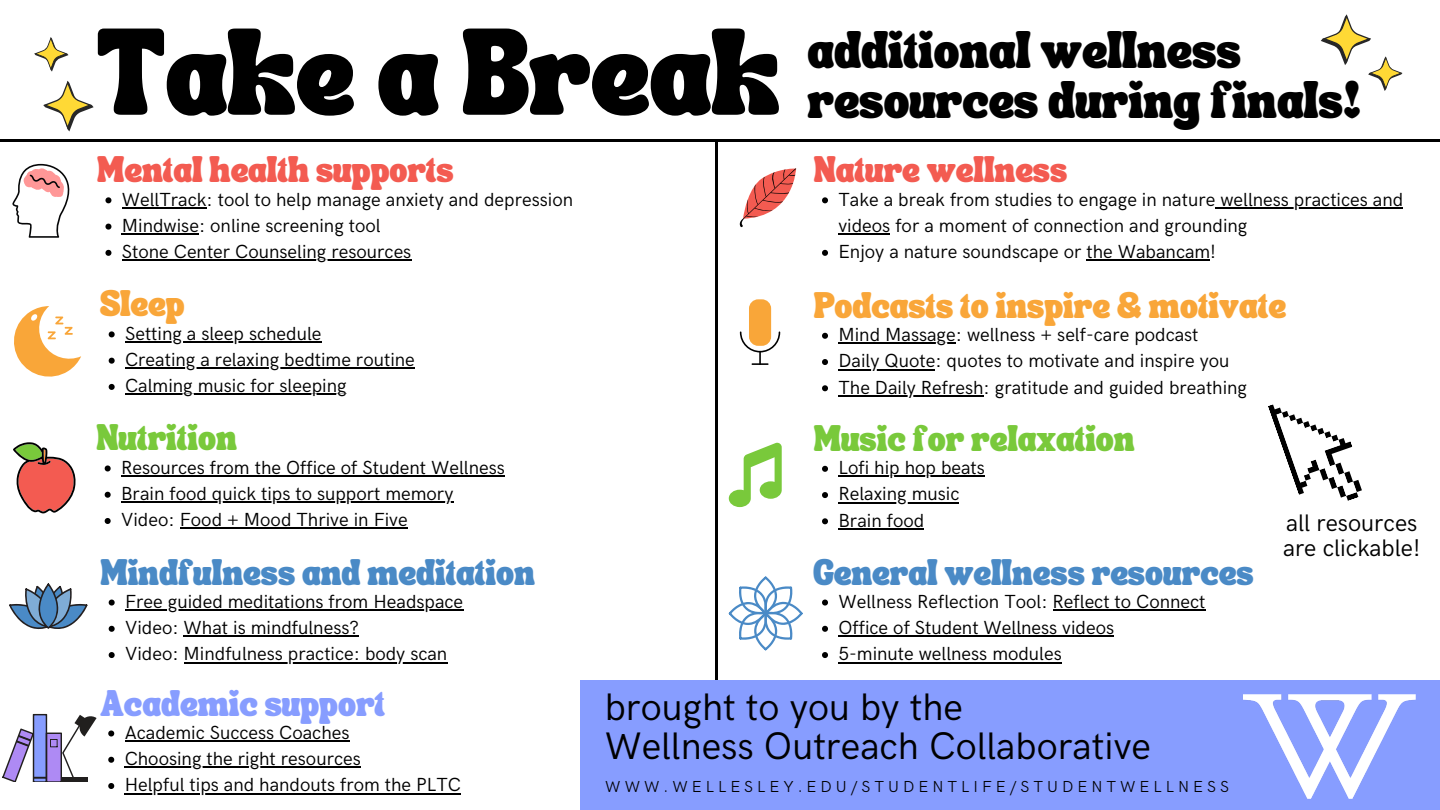
<style>
.page{position:relative;width:1440px;height:810px;background:#fff}
.page>*{position:absolute;margin:0;border:0;box-sizing:border-box;transform-origin:0 0}
.t1{font:59.9px "TANSONGBIRD";color:#000}
.t2{font:38.5px "HK Grotesk";color:#000}
.t3{font:25.7px/50.1px "TANSONGBIRD";color:#000}
.t4{font:24px "HK Grotesk";color:#000}
.t5{font:19px/26.2px "HK Grotesk";color:#000}
.t6{font:18px "TANSONGBIRD";color:#4a8ac6}
.t7{font:18px "TANSONGBIRD";color:#f35b51}
.t8{font:18px "TANSONGBIRD";color:#f9a639}
.t9{font:18px "TANSONGBIRD";color:#79c93b}
.t10{font:18px "TANSONGBIRD";color:#879dff}
.t11{font:16px "HK Grotesk Pro";letter-spacing:.25em;color:#000}
</style>
<div class="page">
<hr style="left:0;top:139px;width:1440px;height:3px;background:#000">
<hr style="left:715px;top:140px;width:2px;height:670px;background:#000">
<div style="left:580px;top:680px;width:860px;height:130px;background:#879dff"></div>
<img style="left:1243px;top:694px;width:173px;height:104px">
<svg style="left:9px;top:583px;width:79px;height:46px"></svg>
<svg style="left:109px;top:600px;width:6px;height:6px"></svg>
<hr style="left:125px;top:609px;width:338px;height:2px;background:#000">
<svg style="left:109px;top:626px;width:6px;height:6px"></svg>
<hr style="left:184px;top:636px;width:175px;height:1px;background:#000">
<svg style="left:109px;top:652px;width:6px;height:6px"></svg>
<hr style="left:184px;top:662px;width:263px;height:1px;background:#000">
<svg style="left:13px;top:442px;width:62px;height:71px"></svg>
<svg style="left:105px;top:465px;width:6px;height:6px"></svg>
<hr style="left:121px;top:475px;width:384px;height:2px;background:#000">
<svg style="left:105px;top:492px;width:6px;height:6px"></svg>
<hr style="left:121px;top:501px;width:332px;height:2px;background:#000">
<svg style="left:105px;top:518px;width:6px;height:6px"></svg>
<hr style="left:180px;top:528px;width:228px;height:1px;background:#000">
<svg style="left:14px;top:306px;width:67px;height:71px"></svg>
<svg style="left:109px;top:331px;width:6px;height:6px"></svg>
<hr style="left:125px;top:341px;width:196px;height:2px;background:#000">
<svg style="left:109px;top:358px;width:6px;height:6px"></svg>
<hr style="left:125px;top:367px;width:290px;height:2px;background:#000">
<svg style="left:109px;top:384px;width:6px;height:6px"></svg>
<hr style="left:125px;top:394px;width:222px;height:1px;background:#000">
<svg style="left:12px;top:164px;width:58px;height:73px"></svg>
<svg style="left:105px;top:197px;width:6px;height:6px"></svg>
<hr style="left:122px;top:207px;width:85px;height:2px;background:#000">
<svg style="left:105px;top:224px;width:6px;height:6px"></svg>
<hr style="left:122px;top:233px;width:77px;height:2px;background:#000">
<svg style="left:105px;top:250px;width:6px;height:6px"></svg>
<hr style="left:122px;top:260px;width:289px;height:1px;background:#000">
<svg style="left:729px;top:577px;width:73px;height:73px"></svg>
<svg style="left:822px;top:600px;width:6px;height:6px"></svg>
<hr style="left:1053px;top:609px;width:152px;height:2px;background:#000">
<svg style="left:822px;top:626px;width:6px;height:6px"></svg>
<hr style="left:838px;top:636px;width:276px;height:1px;background:#000">
<svg style="left:822px;top:652px;width:6px;height:6px"></svg>
<hr style="left:838px;top:662px;width:224px;height:1px;background:#000">
<div style="left:749px;top:299px;width:22px;height:47px;background:#f9a639;border-radius:9px"></div>
<svg style="left:740px;top:332px;width:40px;height:33px"></svg>
<svg style="left:822px;top:333px;width:6px;height:6px"></svg>
<hr style="left:838px;top:343px;width:118px;height:1px;background:#000">
<svg style="left:822px;top:359px;width:6px;height:6px"></svg>
<hr style="left:838px;top:369px;width:97px;height:1px;background:#000">
<svg style="left:822px;top:385px;width:6px;height:6px"></svg>
<hr style="left:838px;top:395px;width:146px;height:2px;background:#000">
<svg style="left:740px;top:169px;width:56px;height:58px"></svg>
<svg style="left:729px;top:443px;width:53px;height:64px"></svg>
<svg style="left:822px;top:466px;width:6px;height:6px"></svg>
<hr style="left:838px;top:476px;width:147px;height:1px;background:#000">
<svg style="left:822px;top:492px;width:6px;height:6px"></svg>
<hr style="left:838px;top:502px;width:121px;height:1px;background:#000">
<svg style="left:822px;top:518px;width:6px;height:6px"></svg>
<hr style="left:838px;top:528px;width:86px;height:2px;background:#000">
<svg style="left:2px;top:714px;width:95px;height:67px"></svg>
<svg style="left:1268px;top:404px;width:94px;height:97px"></svg>
<svg style="left:108px;top:731px;width:6px;height:6px"></svg>
<hr style="left:125px;top:740px;width:224px;height:2px;background:#000">
<svg style="left:108px;top:757px;width:6px;height:6px"></svg>
<hr style="left:125px;top:767px;width:236px;height:1px;background:#000">
<svg style="left:108px;top:783px;width:6px;height:6px"></svg>
<hr style="left:125px;top:793px;width:336px;height:1px;background:#000">
<svg style="left:822px;top:197px;width:6px;height:6px"></svg>
<hr style="left:1220px;top:207px;width:183px;height:2px;background:#000">
<hr style="left:838px;top:233px;width:52px;height:2px;background:#000">
<svg style="left:822px;top:250px;width:6px;height:6px"></svg>
<hr style="left:1087px;top:260px;width:123px;height:1px;background:#000">
<svg style="left:43px;top:81px;width:51px;height:50px"></svg>
<svg style="left:34px;top:37px;width:34px;height:35px"></svg>
<svg style="left:1321px;top:14px;width:81px;height:77px"></svg>
<p class="t1" style="left:97px;top:59px;width:684px">Take a Break</p>
<p class="t3" style="left:808px;top:34px;width:555px">additional wellness resources during finals!</p>
<p class="t7" style="left:97px;top:166px;width:358px">Mental health supports</p>
<p class="t5" style="left:122px;top:187px;width:453px">WellTrack: tool to help manage anxiety and depression</p>
<p class="t5" style="left:122px;top:213px;width:260px">Mindwise: online screening tool</p>
<p class="t5" style="left:122px;top:239px;width:291px">Stone Center Counseling resources</p>
<p class="t8" style="left:100px;top:300px;width:86px">Sleep</p>
<p class="t5" style="left:125px;top:321px;width:198px">Setting a sleep schedule</p>
<p class="t5" style="left:125px;top:347px;width:291px">Creating a relaxing bedtime routine</p>
<p class="t5" style="left:125px;top:373px;width:223px">Calming music for sleeping</p>
<p class="t9" style="left:96px;top:434px;width:142px">Nutrition</p>
<p class="t5" style="left:121px;top:455px;width:385px">Resources from the Office of Student Wellness</p>
<p class="t5" style="left:121px;top:481px;width:334px">Brain food quick tips to support memory</p>
<p class="t5" style="left:121px;top:507px;width:288px">Video: Food + Mood Thrive in Five</p>
<p class="t6" style="left:100px;top:568px;width:436px">Mindfulness and meditation</p>
<p class="t5" style="left:125px;top:589px;width:340px">Free guided meditations from Headspace</p>
<p class="t5" style="left:125px;top:615px;width:235px">Video: What is mindfulness?</p>
<p class="t5" style="left:125px;top:641px;width:324px">Video: Mindfulness practice: body scan</p>
<p class="t10" style="left:100px;top:699px;width:287px">Academic support</p>
<p class="t5" style="left:125px;top:720px;width:226px">Academic Success Coaches</p>
<p class="t5" style="left:125px;top:746px;width:238px">Choosing the right resources</p>
<p class="t5" style="left:125px;top:772px;width:338px">Helpful tips and handouts from the PLTC</p>
<p class="t7" style="left:814px;top:166px;width:255px">Nature wellness</p>
<p class="t5" style="left:838px;top:187px;width:566px">Take a break from studies to engage in nature wellness practices and videos for a moment of connection and grounding</p>
<p class="t5" style="left:838px;top:239px;width:379px">Enjoy a nature soundscape or the Wabancam!</p>
<p class="t8" style="left:814px;top:301px;width:474px">Podcasts to inspire &amp; motivate</p>
<p class="t5" style="left:838px;top:322px;width:362px">Mind Massage: wellness + self-care podcast</p>
<p class="t5" style="left:838px;top:348px;width:393px">Daily Quote: quotes to motivate and inspire you</p>
<p class="t5" style="left:838px;top:375px;width:410px">The Daily Refresh: gratitude and guided breathing</p>
<p class="t9" style="left:814px;top:434px;width:323px">Music for relaxation</p>
<p class="t5" style="left:838px;top:455px;width:148px">Lofi hip hop beats</p>
<p class="t5" style="left:838px;top:482px;width:122px">Relaxing music</p>
<p class="t5" style="left:838px;top:508px;width:87px">Brain food</p>
<p class="t6" style="left:814px;top:568px;width:441px">General wellness resources</p>
<p class="t5" style="left:838px;top:589px;width:368px">Wellness Reflection Tool: Reflect to Connect</p>
<p class="t5" style="left:838px;top:615px;width:277px">Office of Student Wellness videos</p>
<p class="t5" style="left:838px;top:641px;width:225px">5-minute wellness modules</p>
<p class="t2" style="left:605px;top:685px;width:360px">brought to you by the</p>
<p class="t2" style="left:605px;top:725px;width:548px">Wellness Outreach Collaborative</p>
<p class="t11" style="left:605px;top:778px;width:625px">WWW.WELLESLEY.EDU/STUDENTLIFE/STUDENTWELLNESS</p>
<p class="t4" style="left:1286px;top:509px;width:133px">all resources</p>
<p class="t4" style="left:1283px;top:534px;width:139px">are clickable!</p>
</div>
